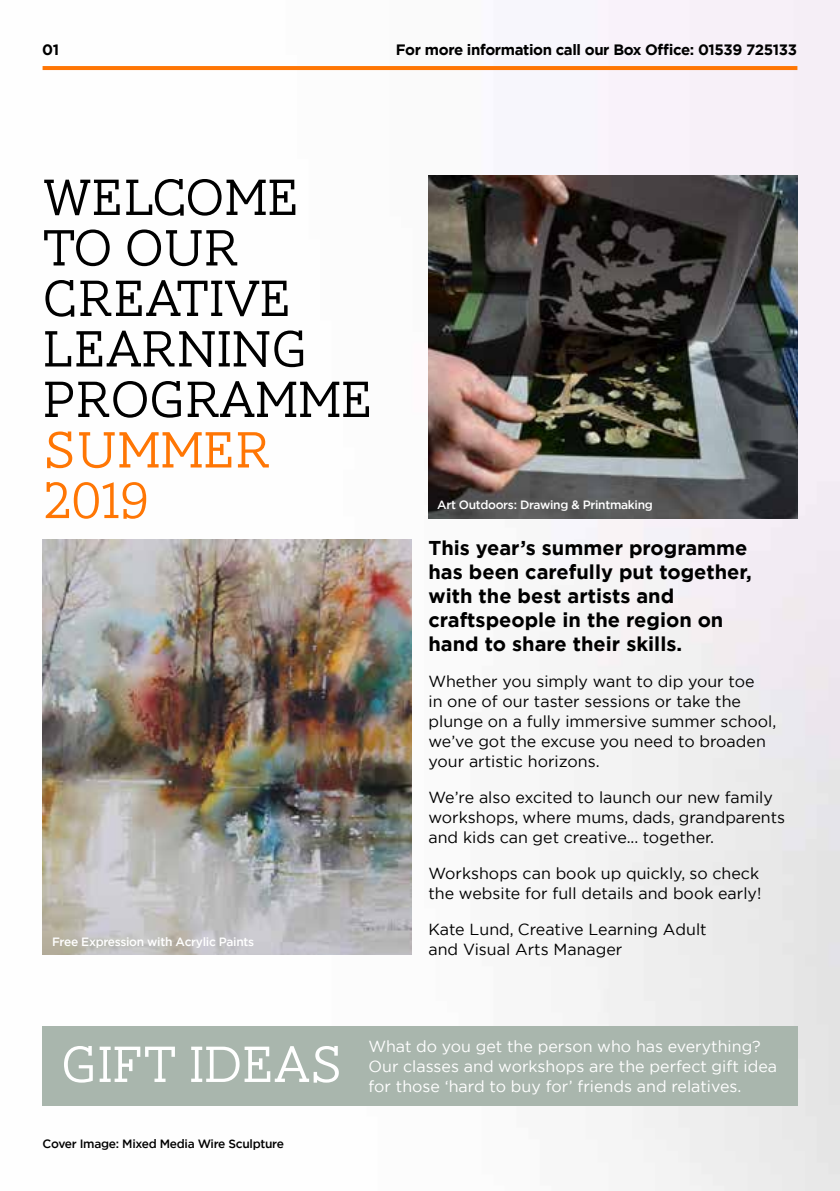
<style>
.page{position:relative;width:840px;height:1191px;background:#fff}
.page>*{position:absolute;margin:0;border:0;box-sizing:border-box;transform-origin:0 0}
.t1{font:300 52.4px/50.4px "AW Conqueror Slab";letter-spacing:-.01em;color:#000}
.t2{font:300 52.4px/50.6px "AW Conqueror Slab";letter-spacing:-.01em;color:#ff7604}
.t3{font:300 52.4px "AW Conqueror Slab";letter-spacing:-.01em;color:#fff}
.t4{font:700 20px/24px "Gotham";color:#000}
.t5{font:16px/20px "Gotham";color:#000}
.t6{font:16px/20px "Gotham";color:#fff}
.t7{font:700 15px "Gotham";letter-spacing:-.025em;color:#000}
.t8{font:500 12px "Gotham";letter-spacing:-.025em;color:#fff}
.t9{font:500 12px "Gotham";letter-spacing:-.025em;color:#000}
</style>
<div class="page">
<img style="left:42px;top:0;width:797px;height:1191px">
<hr style="left:43px;top:66px;width:754px;height:4px;background:#ff7604">
<img style="left:42px;top:539px;width:369px;height:415px">
<img style="left:428px;top:175px;width:369px;height:343px">
<div style="left:42px;top:1025px;width:755px;height:80px;background:#a9b6ad"></div>
<p class="t7" style="left:42px;top:39px;width:18px">01</p>
<p class="t7" style="left:396px;top:39px;width:402px">For more information call our Box Office: 01539 725133</p>
<h1 class="t1" style="left:43px;top:173px;width:332px">WELCOME<br>TO OUR<br>CREATIVE<br>LEARNING<br>PROGRAMME</h1>
<h1 class="t2" style="left:43px;top:425px;width:230px">SUMMER<br>2019</h1>
<p class="t8" style="left:52px;top:933px;width:203px">Free Expression with Acrylic Paints</p>
<p class="t8" style="left:437px;top:496px;width:217px">Art Outdoors: Drawing &amp; Printmaking</p>
<p class="t4" style="left:428px;top:536px;width:324px">This year’s summer programme has been carefully put together, with the best artists and craftspeople in the region on hand to share their skills.</p>
<p class="t5" style="left:428px;top:671px;width:349px">Whether you simply want to dip your toe<br>in one of our taster sessions or take the plunge on a fully immersive summer school, we’ve got the excuse you need to broaden your artistic horizons.</p>
<p class="t5" style="left:428px;top:787px;width:358px">We’re also excited to launch our new family workshops, where mums, dads, grandparents and kids can get creative... together.</p>
<p class="t5" style="left:428px;top:862px;width:334px">Workshops can book up quickly, so check the website for full details and book early!</p>
<p class="t5" style="left:428px;top:918px;width:279px">Kate Lund, Creative Learning Adult and Visual Arts Manager</p>
<h1 class="t3" style="left:61px;top:1036px;width:284px">GIFT IDEAS</h1>
<p class="t6" style="left:368px;top:1036px;width:410px">What do you get the person who has everything?<br>Our classes and workshops are the perfect gift idea for those ‘hard to buy for’ friends and relatives.</p>
<p class="t9" style="left:43px;top:1136px;width:243px">Cover Image: Mixed Media Wire Sculpture</p>
</div>
